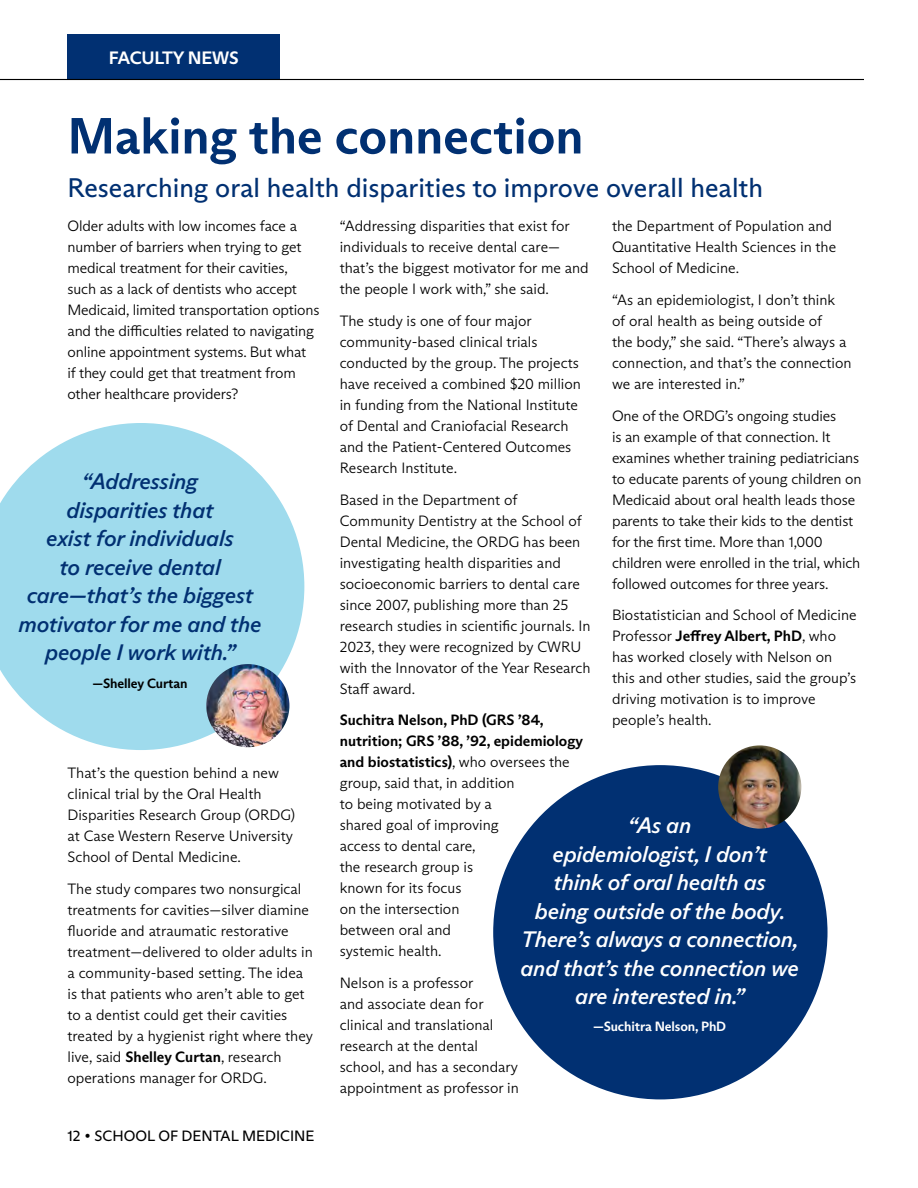
<style>
.page{position:relative;width:918px;height:1188px;background:#fff}
.page>*{position:absolute;margin:0;border:0;box-sizing:border-box;transform-origin:0 0}
.t1{font:700 51px "ABC Arizona Sans";color:#013072}
.t2{font:27px "ABC Arizona Sans";color:#013072}
.t3{font:italic 500 22.5px/28.5px "ABC Arizona Sans";letter-spacing:-.01em;color:#fff;text-align:center}
.t4{font:italic 500 22.5px/28.5px "ABC Arizona Sans";letter-spacing:-.01em;color:#013072;text-align:center}
.t5{font:700 18px "ABC Arizona Sans";letter-spacing:-.01em;color:#fff}
.t6{font:300 15px/21px "ABC Arizona Sans";color:#000}
.t7{font:15px "ABC Arizona Sans";color:#000}
.t8{font:700 13.5px "ABC Arizona Sans";letter-spacing:-.01em;color:#fff}
.t9{font:700 13.5px "ABC Arizona Sans";letter-spacing:-.01em;color:#000}
.s1{font-weight:700}
</style>
<div class="page">
<div style="left:68px;top:35px;width:212px;height:44px;background:#013072"></div>
<hr style="left:0;top:79px;width:864px;height:1px;background:#000">
<svg style="left:0;top:423px;width:304px;height:327px;fill:#9fdbed"></svg>
<div style="left:493px;top:765px;width:335px;height:334px;background:#013072;border-radius:50%"></div>
<img style="left:206px;top:664px;width:83px;height:83px;border-radius:42px">
<img style="left:718px;top:745px;width:83px;height:84px;border-radius:42px">
<p class="t5" style="left:109px;top:47px;width:131px">FACULTY NEWS</p>
<h1 class="t1" style="left:68px;top:104px;width:517px">Making the connection</h1>
<h2 class="t2" style="left:68px;top:171px;width:697px">Researching oral health disparities to improve overall health</h2>
<p class="t6" style="left:68px;top:215px;width:253px">Older adults with low incomes face a number of barriers when trying to get medical treatment for their cavities, such as a lack of dentists who accept Medicaid, limited transportation options and the difficulties related to navigating online appointment systems. But what<br>if they could get that treatment from other healthcare providers?</p>
<h3 class="t4" style="left:19px;top:467px;width:244px">“Addressing<br>disparities that<br>exist for individuals<br>to receive dental care—that’s the biggest motivator for me and the people I work with.”</h3>
<p class="t9" style="left:93px;top:675px;width:96px">—Shelley Curtan</p>
<p class="t6" style="left:68px;top:763px;width:229px">That’s the question behind a new clinical trial by the Oral Health<br>Disparities Research Group (ORDG) at Case Western Reserve University<br>School of Dental Medicine.</p>
<p class="t6" style="left:68px;top:879px;width:247px">The study compares two nonsurgical treatments for cavities—silver diamine fluoride and atraumatic restorative treatment—delivered to older adults in a community-based setting. The idea is that patients who aren’t able to get to a dentist could get their cavities treated by a hygienist right where they live, said <span class="s1">Shelley Curtan</span>, research operations manager for ORDG.</p>
<p class="t7" style="left:68px;top:1127px;width:249px">12 • SCHOOL OF DENTAL MEDICINE</p>
<p class="t6" style="left:340px;top:215px;width:251px">“Addressing disparities that exist for individuals to receive dental care— that’s the biggest motivator for me and the people I work with,” she said.</p>
<p class="t6" style="left:340px;top:310px;width:243px">The study is one of four major community-based clinical trials conducted by the group. The projects have received a combined $20 million in funding from the National Institute of Dental and Craniofacial Research and the Patient-Centered Outcomes Research Institute.</p>
<p class="t6" style="left:340px;top:489px;width:253px">Based in the Department of Community Dentistry at the School of Dental Medicine, the ORDG has been investigating health disparities and socioeconomic barriers to dental care since 2007, publishing more than 25 research studies in scientific journals. In 2023, they were recognized by CWRU with the Innovator of the Year Research Staff award.</p>
<p class="t6" style="left:340px;top:710px;width:245px"><span class="s1">Suchitra Nelson, PhD (GRS ’84, nutrition; GRS ’88, ’92, epidemiology and biostatistics)</span>, who oversees the group, said that, in addition<br>to being motivated by a<br>shared goal of improving<br>access to dental care,<br>the research group is<br>known for its focus<br>on the intersection<br>between oral and<br>systemic health.</p>
<p class="t6" style="left:340px;top:973px;width:181px">Nelson is a professor<br>and associate dean for clinical and translational research at the dental school, and has a secondary appointment as professor in</p>
<p class="t6" style="left:612px;top:215px;width:226px">the Department of Population and<br>Quantitative Health Sciences in the<br>School of Medicine.</p>
<p class="t6" style="left:612px;top:289px;width:241px">“As an epidemiologist, I don’t think of oral health as being outside of<br>the body,” she said. “There’s always a connection, and that’s the connection we are interested in.”</p>
<p class="t6" style="left:612px;top:405px;width:251px">One of the ORDG’s ongoing studies<br>is an example of that connection. It examines whether training pediatricians to educate parents of young children on Medicaid about oral health leads those parents to take their kids to the dentist for the first time. More than 1,000 children were enrolled in the trial, which followed outcomes for three years.</p>
<p class="t6" style="left:612px;top:605px;width:246px">Biostatistician and School of Medicine Professor <span class="s1">Jeffrey Albert, PhD</span>, who has worked closely with Nelson on this and other studies, said the group’s driving motivation is to improve people’s health.</p>
<h3 class="t3" style="left:521px;top:811px;width:280px">“As an<br>epidemiologist, I don’t<br>think of oral health as<br>being outside of the body.<br>There’s always a connection, and that’s the connection we are interested in.”</h3>
<p class="t8" style="left:593px;top:1018px;width:134px">—Suchitra Nelson, PhD</p>
</div>
